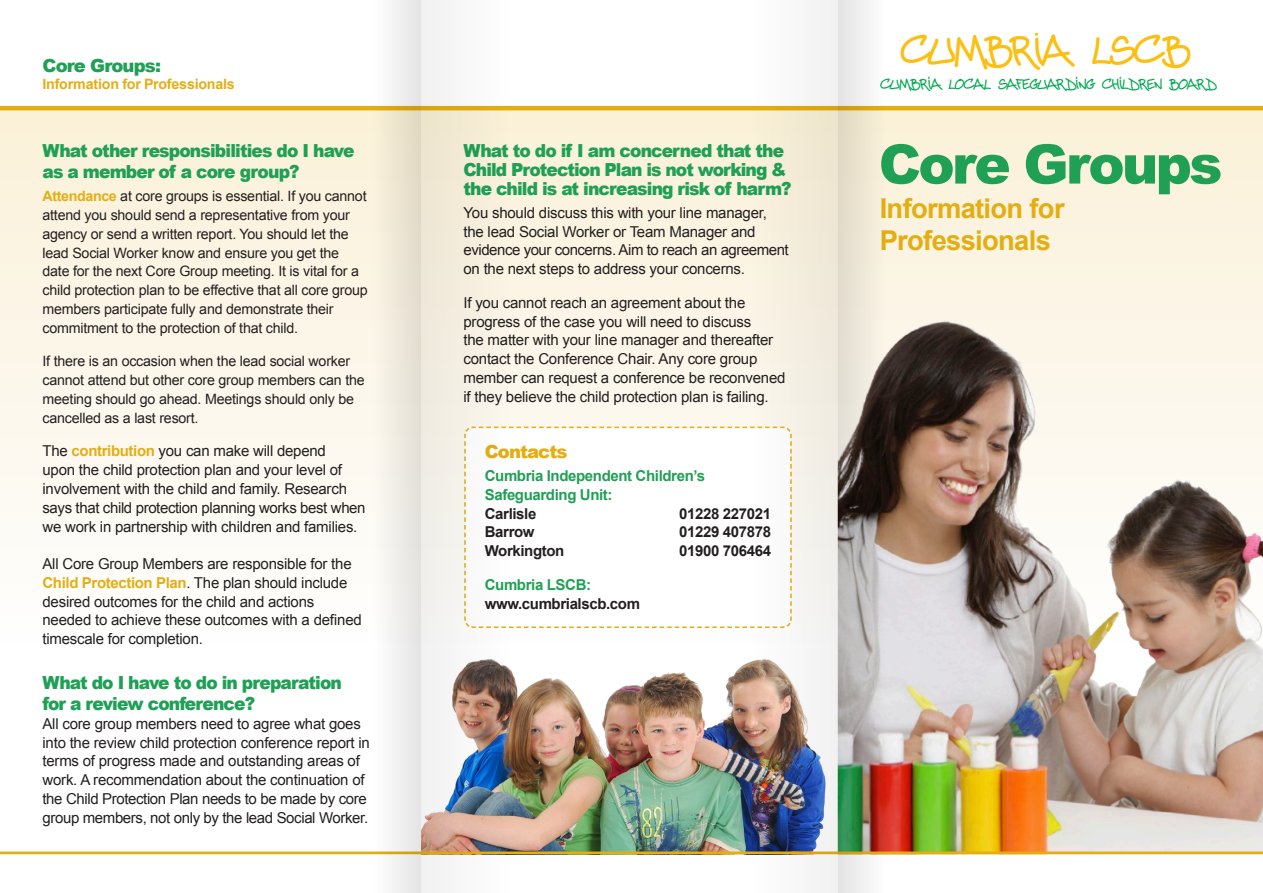
<style>
.page{position:relative;width:1263px;height:893px;background:#fff}
.page>*{position:absolute;margin:0;border:0;box-sizing:border-box;transform-origin:0 0}
.t1{font:900 54.45px "Arial";letter-spacing:-.05em;color:#1fa055}
.t2{font:41.1px "Abuse";letter-spacing:-.02em;color:#fbbf12}
.t3{font:700 27.3px "Arial";letter-spacing:-.025em;color:#e4ae12}
.t4{font:900 18px/21px "Arial";letter-spacing:-.05em;color:#1fa055;scale:.95 1}
.t5{font:900 18px "Arial";letter-spacing:-.05em;color:#1fa055}
.t6{font:900 18px "Arial";letter-spacing:-.05em;color:#e4ae12}
.t7{font:15px/18.8px "Arial";letter-spacing:-.015em;color:#231f20}
.t8{font:700 15px "Arial";letter-spacing:-.025em;color:#231f20}
.t9{font:700 15px/18.8px "Arial";letter-spacing:-.025em;color:#1fa055}
.t10{font:14.7px "Abuse";letter-spacing:-.03em;color:#00a750}
.t11{font:14.25px/18.8px "Arial";letter-spacing:-.015em;color:#231f20}
.t12{font:700 14.25px "Arial";letter-spacing:-.015em;color:#e4ae12}
.s1{font-weight:700;color:#e4ae12}
</style>
<div class="page">
<div style="left:0;top:110px;width:1263px;height:531px;background:linear-gradient(to bottom,#faf1d8,#fefefd)"></div>
<img style="left:509px;top:629px;width:240px;height:222px">
<img style="left:884px;top:310px;width:379px;height:541px">
<svg style="left:509px;top:426px;width:240px;height:203px"></svg>
<hr style="left:0;top:106px;width:1263px;height:4px;background:#e4ae12">
<hr style="left:0;top:851px;width:1263px;height:3px;background:#e4ae12">
<svg style="left:749px;top:0;width:89px;height:893px"></svg>
<svg style="left:838px;top:0;width:46px;height:893px"></svg>
<svg style="left:421px;top:0;width:88px;height:893px"></svg>
<svg style="left:374px;top:0;width:47px;height:893px"></svg>
<p class="t5" style="left:43px;top:53px;width:120px">Core Groups:</p>
<p class="t12" style="left:43px;top:74px;width:194px">Information for Professionals</p>
<p class="t4" style="left:43px;top:140px;width:330px">What other responsibilities do I have as a member of a core group?</p>
<p class="t11" style="left:43px;top:187px;width:327px"><span class="s1">Attendance</span> at core groups is essential. If you cannot attend you should send a representative from your agency or send a written report. You should let the lead Social Worker know and ensure you get the date for the next Core Group meeting. It is vital for a child protection plan to be effective that all core group members participate fully and demonstrate their commitment to the protection of that child.</p>
<p class="t11" style="left:43px;top:352px;width:324px">If there is an occasion when the lead social worker cannot attend but other core group members can the meeting should go ahead. Meetings should only be cancelled as a last resort.</p>
<p class="t7" style="left:43px;top:442px;width:325px">The <span class="s1">contribution</span> you can make will depend<br>upon the child protection plan and your level of involvement with the child and family. Research says that child protection planning works best when we work in partnership with children and families.</p>
<p class="t7" style="left:43px;top:554px;width:321px">All Core Group Members are responsible for the <span class="s1">Child Protection Plan</span>. The plan should include desired outcomes for the child and actions needed to achieve these outcomes with a defined timescale for completion.</p>
<p class="t4" style="left:43px;top:671px;width:317px">What do I have to do in preparation for a review conference?</p>
<p class="t7" style="left:43px;top:714px;width:329px">All core group members need to agree what goes into the review child protection conference report in terms of progress made and outstanding areas of work. A recommendation about the continuation of the Child Protection Plan needs to be made by core group members, not only by the lead Social Worker.</p>
<p class="t4" style="left:463px;top:141px;width:347px;line-height:18.8px">What to do if I am concerned that the<br>Child Protection Plan is not working &amp; the child is at increasing risk of harm?</p>
<p class="t7" style="left:463px;top:203px;width:327px">You should discuss this with your line manager, the lead Social Worker or Team Manager and evidence your concerns. Aim to reach an agreement on the next steps to address your concerns.</p>
<p class="t7" style="left:463px;top:293px;width:323px">If you cannot reach an agreement about the progress of the case you will need to discuss<br>the matter with your line manager and thereafter contact the Conference Chair. Any core group member can request a conference be reconvened if they believe the child protection plan is failing.</p>
<p class="t6" style="left:485px;top:438px;width:84px">Contacts</p>
<p class="t9" style="left:485px;top:466px;width:222px">Cumbria Independent Children’s<br>Safeguarding Unit:</p>
<p class="t8" style="left:485px;top:503px;width:53px">Carlisle</p>
<p class="t8" style="left:679px;top:503px;width:93px">01228 227021</p>
<p class="t8" style="left:485px;top:521px;width:51px">Barrow</p>
<p class="t8" style="left:679px;top:521px;width:93px">01229 407878</p>
<p class="t8" style="left:485px;top:540px;width:81px">Workington</p>
<p class="t8" style="left:679px;top:540px;width:93px">01900 706464</p>
<p class="t9" style="left:485px;top:575px;width:108px">Cumbria LSCB:</p>
<p class="t8" style="left:485px;top:593px;width:157px">www.cumbrialscb.com</p>
<p class="t2" style="left:901px;top:30px;width:291px">cumbria lscb</p>
<p class="t10" style="left:880px;top:77px;width:338px">cumbria local safeguarding children board</p>
<p class="t1" style="left:879px;top:125px;width:345px">Core Groups</p>
<p class="t3" style="left:880px;top:189px;width:186px">Information for</p>
<p class="t3" style="left:880px;top:221px;width:173px">Professionals</p>
</div>
